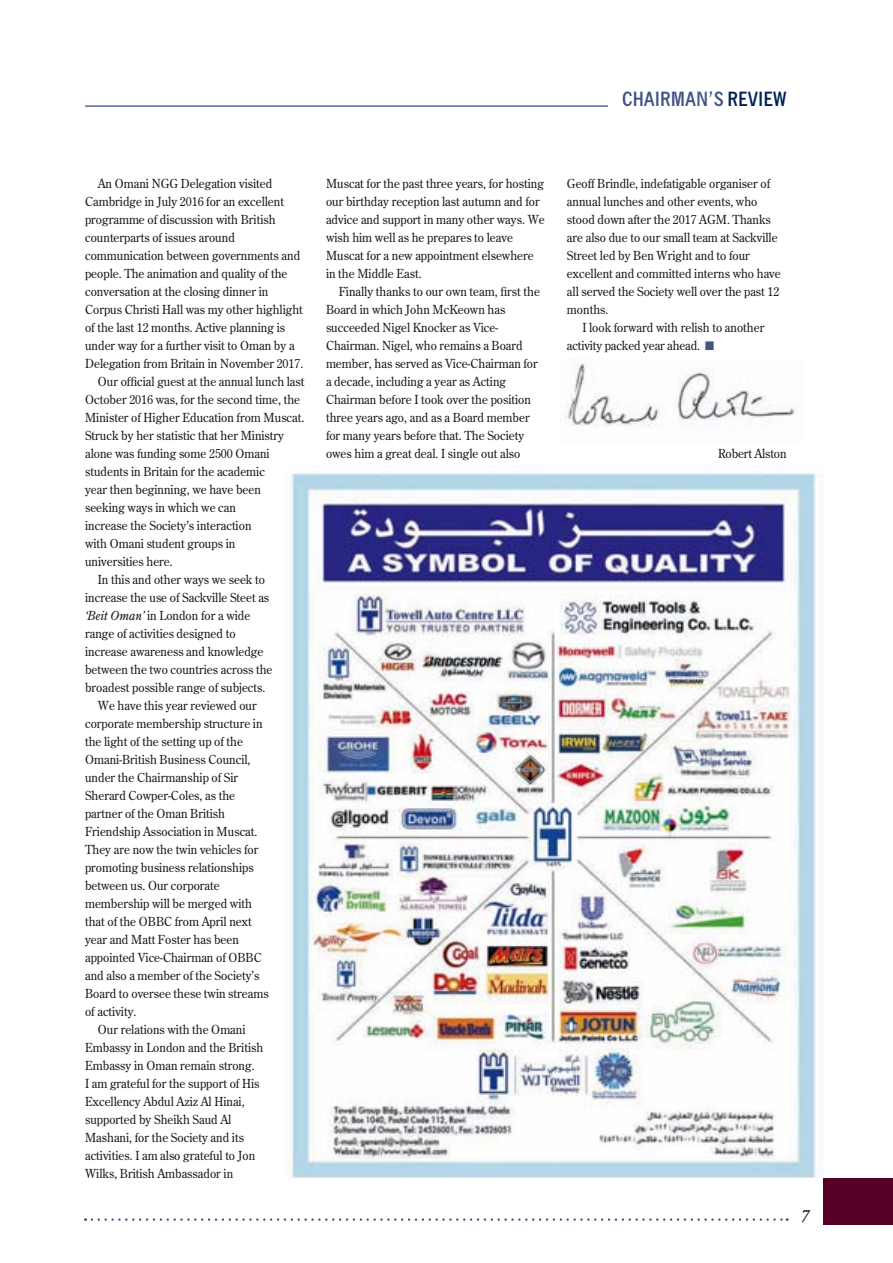
<style>
.page{position:relative;width:893px;height:1263px;background:#fff}
.page>*{position:absolute;margin:0;border:0;box-sizing:border-box;transform-origin:0 0}
.t1{font:700 condensed 19.5px "News Gothic";color:#415485}
.t2{font:italic 18px "Plantin";color:#1a1818}
.t3{font:12.45px/18px "Century Old Style";color:#1a1818;scale:.95 1}
.s1{color:#002254}
.s2{font-style:italic}
.s3{color:#415485}
</style>
<div class="page">
<svg style="left:92px;top:1218px;width:696px;height:3px"></svg>
<div style="left:823px;top:1178px;width:70px;height:47px;background:#560027"></div>
<hr style="left:85px;top:106px;width:523px;height:1px;background:#002254">
<img style="left:567px;top:363px;width:230px;height:64px">
<img style="left:285px;top:472px;width:538px;height:706px">
<h1 class="t1" style="left:622px;top:87px;width:166px">CHAIRMAN’S <span class="s1">REVIEW</span></h1>
<p class="t3" style="left:98px;top:174px;width:185px">An Omani NGG Delegation visited</p>
<p class="t3" style="left:85px;top:192px;width:211px">Cambridge in July 2016 for an excellent</p>
<p class="t3" style="left:85px;top:210px;width:202px">programme of discussion with British</p>
<p class="t3" style="left:85px;top:228px;width:159px">counterparts of issues around</p>
<p class="t3" style="left:85px;top:246px;width:228px">communication between governments and</p>
<p class="t3" style="left:85px;top:264px;width:215px">people. The animation and quality of the</p>
<p class="t3" style="left:85px;top:282px;width:195px">conversation at the closing dinner in</p>
<p class="t3" style="left:85px;top:300px;width:231px">Corpus Christi Hall was my other highlight</p>
<p class="t3" style="left:85px;top:318px;width:212px">of the last 12 months. Active planning is</p>
<p class="t3" style="left:85px;top:336px;width:222px">under way for a further visit to Oman by a</p>
<p class="t3" style="left:85px;top:354px;width:231px">Delegation from Britain in November 2017.</p>
<p class="t3" style="left:98px;top:372px;width:219px">Our official guest at the annual lunch last</p>
<p class="t3" style="left:85px;top:390px;width:228px">October 2016 was, for the second time, the</p>
<p class="t3" style="left:85px;top:408px;width:232px">Minister of Higher Education from Muscat.</p>
<p class="t3" style="left:85px;top:426px;width:211px">Struck by her statistic that her Ministry</p>
<p class="t3" style="left:85px;top:444px;width:196px">alone was funding some 2500 Omani</p>
<p class="t3" style="left:85px;top:462px;width:191px">students in Britain for the academic</p>
<p class="t3" style="left:85px;top:480px;width:187px">year then beginning, we have been</p>
<p class="t3" style="left:85px;top:498px;width:160px">seeking ways in which we can</p>
<p class="t3" style="left:85px;top:516px;width:177px">increase the Society’s interaction</p>
<p class="t3" style="left:85px;top:534px;width:160px">with Omani student groups in</p>
<p class="t3" style="left:85px;top:552px;width:94px">universities here.</p>
<p class="t3" style="left:98px;top:570px;width:178px">In this and other ways we seek to</p>
<p class="t3" style="left:85px;top:588px;width:195px">increase the use of Sackville Steet as</p>
<p class="t3" style="left:85px;top:606px;width:175px"><span class="s2">‘Beit Oman’</span> in London for a wide</p>
<p class="t3" style="left:85px;top:624px;width:160px">range of activities designed to</p>
<p class="t3" style="left:85px;top:642px;width:189px">increase awareness and knowledge</p>
<p class="t3" style="left:85px;top:660px;width:199px">between the two countries across the</p>
<p class="t3" style="left:85px;top:678px;width:191px">broadest possible range of subjects.</p>
<p class="t3" style="left:98px;top:696px;width:169px">We have this year reviewed our</p>
<p class="t3" style="left:85px;top:714px;width:188px">corporate membership structure in</p>
<p class="t3" style="left:85px;top:732px;width:168px">the light of the setting up of the</p>
<p class="t3" style="left:85px;top:750px;width:176px">Omani-British Business Council,</p>
<p class="t3" style="left:85px;top:768px;width:163px">under the Chairmanship of Sir</p>
<p class="t3" style="left:85px;top:786px;width:159px">Sherard Cowper-Coles, as the</p>
<p class="t3" style="left:85px;top:804px;width:149px">partner of the Oman British</p>
<p class="t3" style="left:85px;top:822px;width:183px">Friendship Association in Muscat.</p>
<p class="t3" style="left:85px;top:840px;width:184px">They are now the twin vehicles for</p>
<p class="t3" style="left:85px;top:858px;width:179px">promoting business relationships</p>
<p class="t3" style="left:85px;top:876px;width:143px">between us. Our corporate</p>
<p class="t3" style="left:85px;top:894px;width:177px">membership will be merged with</p>
<p class="t3" style="left:85px;top:912px;width:177px">that of the OBBC from April next</p>
<p class="t3" style="left:85px;top:930px;width:163px">year and Matt Foster has been</p>
<p class="t3" style="left:85px;top:948px;width:188px">appointed Vice-Chairman of OBBC</p>
<p class="t3" style="left:85px;top:966px;width:185px">and also a member of the Society’s</p>
<p class="t3" style="left:85px;top:984px;width:195px">Board to oversee these twin streams</p>
<p class="t3" style="left:85px;top:1002px;width:56px">of activity.</p>
<p class="t3" style="left:98px;top:1020px;width:157px">Our relations with the Omani</p>
<p class="t3" style="left:85px;top:1038px;width:189px">Embassy in London and the British</p>
<p class="t3" style="left:85px;top:1056px;width:180px">Embassy in Oman remain strong.</p>
<p class="t3" style="left:85px;top:1074px;width:185px">I am grateful for the support of His</p>
<p class="t3" style="left:85px;top:1092px;width:170px">Excellency Abdul Aziz Al Hinai,</p>
<p class="t3" style="left:85px;top:1110px;width:156px">supported by Sheikh Saud Al</p>
<p class="t3" style="left:85px;top:1128px;width:169px">Mashani, for the Society and its</p>
<p class="t3" style="left:85px;top:1146px;width:181px">activities. I am also grateful to Jon</p>
<p class="t3" style="left:85px;top:1164px;width:158px">Wilks, British Ambassador in</p>
<p class="t3" style="left:326px;top:174px;width:232px">Muscat for the past three years, for hosting our birthday reception last autumn and for advice and support in many other ways. We wish him well as he prepares to leave Muscat for a new appointment elsewhere in the Middle East.</p>
<p class="t3" style="left:326px;top:282px;width:227px;text-indent:13px">Finally thanks to our own team, first the Board in which John McKeown has succeeded Nigel Knocker as Vice-Chairman. Nigel, who remains a Board member, has served as Vice-Chairman for a decade, including a year as Acting Chairman before I took over the position three years ago, and as a Board member for many years before that. The Society owes him a great deal. I single out also</p>
<p class="t3" style="left:567px;top:174px;width:227px">Geoff Brindle, indefatigable organiser of annual lunches and other events, who stood down after the 2017 AGM. Thanks are also due to our small team at Sackville Street led by Ben Wright and to four excellent and committed interns who have all served the Society well over the past 12 months.</p>
<p class="t3" style="left:567px;top:318px;width:209px;text-indent:15px">I look forward with relish to another activity packed year ahead. <span class="s3">■</span></p>
<p class="t3" style="left:718px;top:444px;width:73px">Robert Alston</p>
<h2 class="t2" style="left:800px;top:1205px;width:11px">7</h2>
</div>
